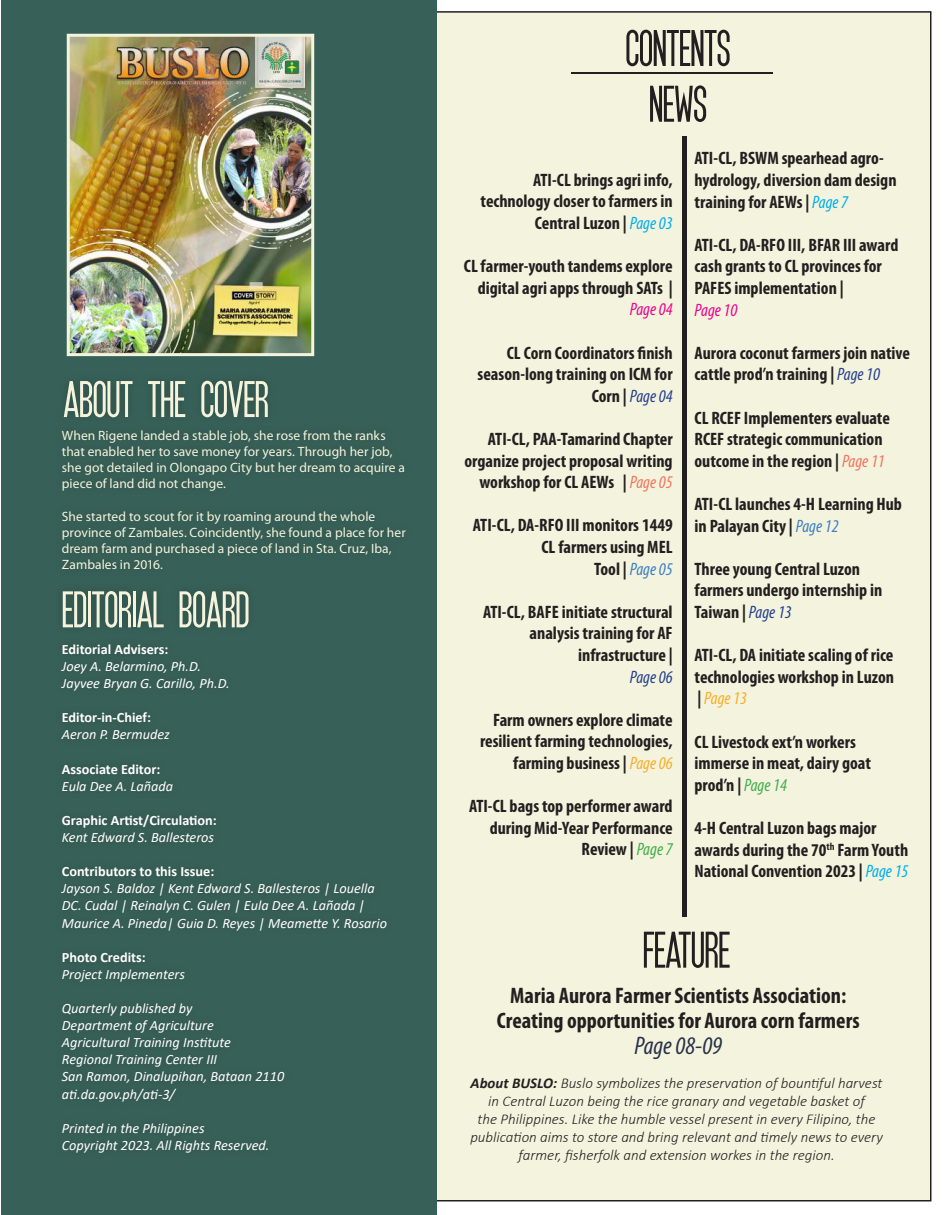
<style>
.page{position:relative;width:945px;height:1215px;background:#fff}
.page>*{position:absolute;margin:0;border:0;box-sizing:border-box;transform-origin:0 0}
.t1{font:72px "SF Movie Poster";color:#f4f4de}
.t2{font:72px "SF Movie Poster";color:#231f20}
.t3{font:italic condensed 25.5px "Myriad Pro";color:#293249}
.t4{font:700 condensed 22.5px/25.5px "Myriad Pro";color:#231f20;text-align:center}
.t5{font:700 condensed 18px/21.6px "Myriad Pro";color:#231f20;text-align:right}
.t6{font:italic condensed 18px "Myriad Pro";color:#ed028c}
.t7{font:italic condensed 18px "Myriad Pro";color:#253f8e}
.t8{font:italic 300 15px/18px "Calibri";color:#231f20;text-align:center}
.t9{font:italic 14.25px/17.1px "Calibri";color:#fff}
.t10{font:700 14.25px "Calibri";color:#fff}
.t11{font:13.5px/16.2px "Myriad Pro";letter-spacing:.005em;color:#f4f4de}
.s1{font-weight:400;font-style:italic;color:#00aeef}
.s2{font-weight:400;font-style:italic;color:#253f8e}
.s3{font-weight:400;font-style:italic;color:#f3745c}
.s4{font-weight:400;font-style:italic;color:#3d7fc2}
.s5{font-weight:400;font-style:italic;color:#f7ae29}
.s6{font-weight:400;font-style:italic;color:#40ae49}
.s7{font-weight:700}
</style>
<div class="page">
<div style="left:407px;top:12px;width:524px;height:1189px;background:#f4f4de"></div>
<div style="left:1px;top:0;width:436px;height:1214px;background:#376158"></div>
<div style="left:56px;top:373px;width:220px;height:52px;background:#355a52"></div>
<div style="left:55px;top:422px;width:358px;height:155px;background:#365e56"></div>
<div style="left:54px;top:583px;width:203px;height:52px;background:#345951"></div>
<hr style="left:571px;top:73px;width:201px;height:1px;background:#231f20">
<div style="left:682px;top:136px;width:5px;height:780px;background:#231f20"></div>
<img style="left:71px;top:38px;width:239px;height:314px">
<div style="left:67px;top:34px;width:247px;height:322px;border:3px solid #f4f4de"></div>
<h1 class="t1" style="left:63px;top:355px;width:207px">about the cover</h1>
<p class="t11" style="left:62px;top:427px;width:345px">When Rigene landed a stable job, she rose from the ranks that enabled her to save money for years. Through her job, she got detailed in Olongapo City but her dream to acquire a piece of land did not change.</p>
<p class="t11" style="left:62px;top:508px;width:345px">She started to scout for it by roaming around the whole province of Zambales. Coincidently, she found a place for her dream farm and purchased a piece of land in Sta. Cruz, Iba, Zambales in 2016.</p>
<h1 class="t1" style="left:62px;top:565px;width:189px">editorial board</h1>
<p class="t10" style="left:62px;top:639px;width:108px">Editorial Advisers:</p>
<p class="t9" style="left:62px;top:657px;width:169px">Joey A. Belarmino, Ph.D.<br>Jayvee Bryan G. Carillo, Ph.D.</p>
<p class="t10" style="left:62px;top:708px;width:91px">Editor-in-Chief:</p>
<p class="t9" style="left:62px;top:726px;width:109px">Aeron P. Bermudez</p>
<p class="t10" style="left:62px;top:759px;width:100px">Associate Editor:</p>
<p class="t9" style="left:62px;top:777px;width:113px">Eula Dee A. Lañada</p>
<p class="t10" style="left:62px;top:810px;width:156px">Graphic Artist/Circulation:</p>
<p class="t9" style="left:62px;top:828px;width:154px">Kent Edward S. Ballesteros</p>
<p class="t10" style="left:62px;top:861px;width:154px">Contributors to this Issue:</p>
<p class="t9" style="left:62px;top:879px;width:327px">Jayson S. Baldoz | Kent Edward S. Ballesteros | Louella<br>DC. Cudal | Reinalyn C. Gulen | Eula Dee A. Lañada |<br>Maurice A. Pineda| Guia D. Reyes | Meamette Y. Rosario</p>
<p class="t10" style="left:62px;top:947px;width:85px">Photo Credits:</p>
<p class="t9" style="left:62px;top:965px;width:125px">Project Implementers</p>
<p class="t9" style="left:62px;top:999px;width:224px">Quarterly published by<br>Department of Agriculture<br>Agricultural Training Institute<br>Regional Training Center III<br>San Ramon, Dinalupihan, Bataan 2110 ati.da.gov.ph/ati-3/</p>
<p class="t9" style="left:62px;top:1119px;width:209px">Printed in the Philippines<br>Copyright 2023. All Rights Reserved.</p>
<h1 class="t2" style="left:626px;top:4px;width:106px">contents</h1>
<h1 class="t2" style="left:649px;top:59px;width:59px">news</h1>
<p class="t5" style="left:481px;top:169px;width:194px">ATI-CL brings agri info, technology closer to farmers in<br>Central Luzon | <span class="s1">Page 03</span></p>
<p class="t5" style="left:464px;top:255px;width:210px">CL farmer-youth tandems explore digital agri apps through SATs |</p>
<p class="t6" style="left:630px;top:299px;width:44px">Page 04</p>
<p class="t5" style="left:478px;top:341px;width:197px">CL Corn Coordinators finish season-long training on ICM for<br>Corn | <span class="s2">Page 04</span></p>
<p class="t5" style="left:465px;top:428px;width:210px">ATI-CL, PAA-Tamarind Chapter organize project proposal writing workshop for CL AEWs | <span class="s3">Page 05</span></p>
<p class="t5" style="left:473px;top:514px;width:201px">ATI-CL, DA-RFO III monitors 1449<br>CL farmers using MEL<br>Tool | <span class="s4">Page 05</span></p>
<p class="t5" style="left:483px;top:601px;width:191px">ATI-CL, BAFE initiate structural analysis training for AF infrastructure |</p>
<p class="t7" style="left:630px;top:666px;width:44px">Page 06</p>
<p class="t5" style="left:480px;top:709px;width:194px">Farm owners explore climate resilient farming technologies, farming business | <span class="s5">Page 06</span></p>
<p class="t5" style="left:469px;top:795px;width:205px">ATI-CL bags top performer award during Mid-Year Performance<br>Review | <span class="s6">Page 7</span></p>
<p class="t5" style="left:695px;top:147px;width:204px;text-align:left">ATI-CL, BSWM spearhead agro&shy;hydrology, diversion dam design training for AEWs | <span class="s1">Page 7</span></p>
<p class="t5" style="left:695px;top:234px;width:205px;text-align:left">ATI-CL, DA-RFO III, BFAR III award cash grants to CL provinces for<br>PAFES implementation |</p>
<p class="t6" style="left:695px;top:299px;width:44px">Page 10</p>
<p class="t5" style="left:695px;top:342px;width:217px;text-align:left">Aurora coconut farmers join native cattle prod’n training | <span class="s2">Page 10</span></p>
<p class="t5" style="left:695px;top:406px;width:197px;text-align:left">CL RCEF Implementers evaluate<br>RCEF strategic communication outcome in the region | <span class="s3">Page 11</span></p>
<p class="t5" style="left:695px;top:493px;width:209px;text-align:left">ATI-CL launches 4-H Learning Hub in Palayan City | <span class="s4">Page 12</span></p>
<p class="t5" style="left:695px;top:558px;width:189px;text-align:left">Three young Central Luzon farmers undergo internship in<br>Taiwan | <span class="s2">Page 13</span></p>
<p class="t5" style="left:695px;top:644px;width:201px;text-align:justify">ATI-CL, DA initiate scaling of rice technologies workshop in Luzon | <span class="s5">Page 13</span></p>
<p class="t5" style="left:695px;top:730px;width:178px;text-align:left">CL Livestock ext’n workers immerse in meat, dairy goat prod’n | <span class="s6">Page 14</span></p>
<p class="t5" style="left:695px;top:817px;width:216px;text-align:left">4-H Central Luzon bags major awards during the 70<sup>th</sup> Farm Youth<br>National Convention 2023 | <span class="s1">Page 15</span></p>
<h1 class="t2" style="left:643px;top:905px;width:88px">feature</h1>
<p class="t4" style="left:497px;top:982px;width:364px">Maria Aurora Farmer Scientists Association:<br>Creating opportunities for Aurora corn farmers</p>
<h2 class="t3" style="left:634px;top:1030px;width:89px">Page 08-09</h2>
<p class="t8" style="left:470px;top:1074px;width:414px"><span class="s7">About BUSLO:</span> Buslo symbolizes the preservation of bountiful harvest in Central Luzon being the rice granary and vegetable basket of<br>the Philippines. Like the humble vessel present in every Filipino, the publication aims to store and bring relevant and timely news to every farmer, fisherfolk and extension workes in the region.</p>
</div>
